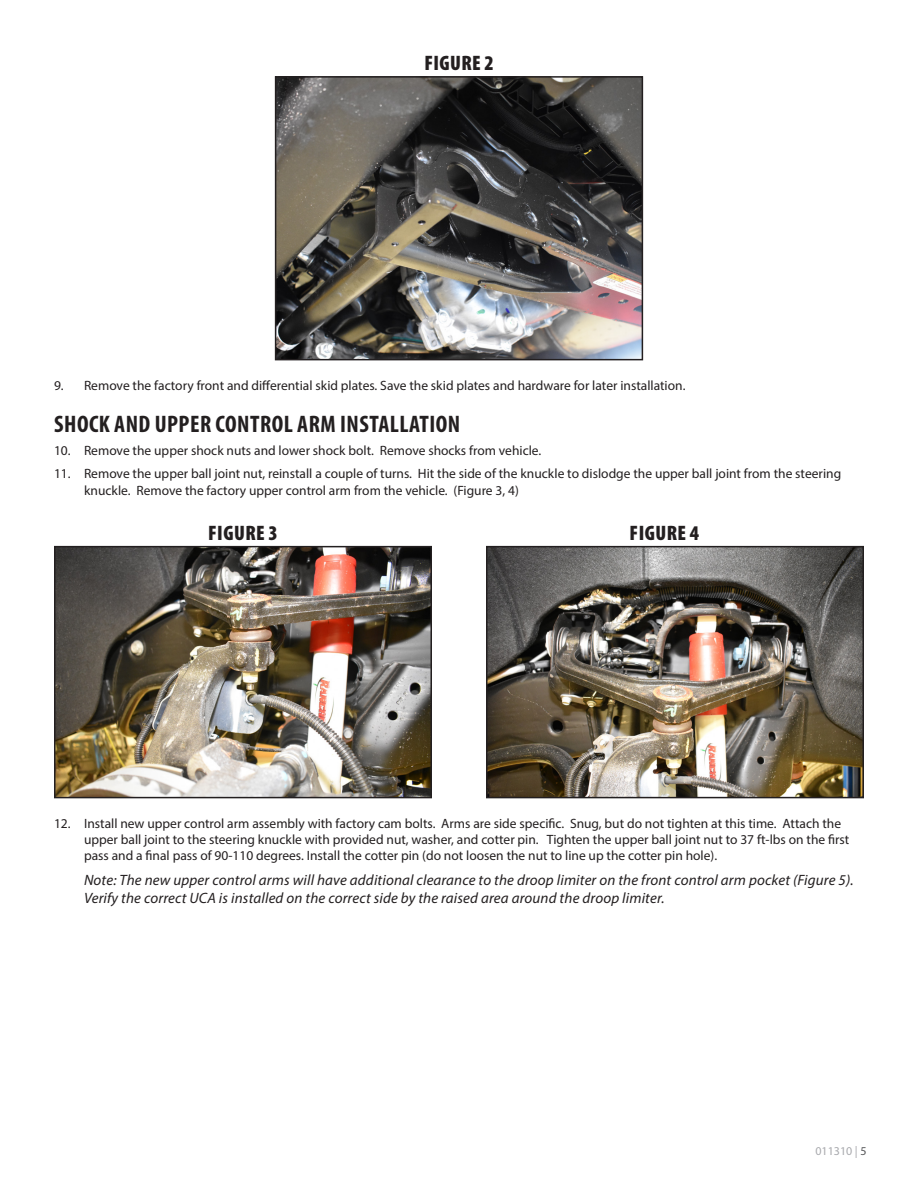
<style>
.page{position:relative;width:918px;height:1188px;background:#fff}
.page>*{position:absolute;margin:0;border:0;box-sizing:border-box;transform-origin:0 0}
.Headline{font:700 condensed 24px "Myriad Pro";letter-spacing:.02em;color:#231f20}
.Photo-Caption{font:900 condensed 21px "Myriad Pro";letter-spacing:.02em;color:#231f20}
.Special__-_Note{font:italic 15px/18px "Myriad Pro";letter-spacing:.01em;color:#231f20}
.t1{font:13.5px/16.2px "Myriad Pro";color:#231f20}
.t2{font:12px "Myriad Pro";color:#a8a9ad}
.s1{color:#57585a}
</style>
<div class="page">
<img style="left:278px;top:79px;width:362px;height:278px">
<div style="left:275px;top:76px;width:368px;height:284px;border:2px solid #231f20"></div>
<img style="left:57px;top:549px;width:372px;height:246px">
<div style="left:54px;top:546px;width:378px;height:252px;border:2px solid #231f20"></div>
<img style="left:489px;top:549px;width:372px;height:246px">
<div style="left:486px;top:546px;width:378px;height:252px;border:2px solid #231f20"></div>
<p class="Photo-Caption" style="left:424px;top:51px;width:71px">FIGURE 2</p>
<p class="t1" style="left:54px;top:377px;width:633px">9. Remove the factory front and differential skid plates. Save the skid plates and hardware for later installation.</p>
<p class="Headline" style="left:54px;top:409px;width:408px">SHOCK AND UPPER CONTROL ARM INSTALLATION</p>
<p class="t1" style="left:54px;top:443px;width:489px">10. Remove the upper shock nuts and lower shock bolt. Remove shocks from vehicle.</p>
<p class="t1" style="left:84px;top:465px;width:759px;text-indent:-30px">11. Remove the upper ball joint nut, reinstall a couple of turns. Hit the side of the knuckle to dislodge the upper ball joint from the steering knuckle. Remove the factory upper control arm from the vehicle. (Figure 3, 4)</p>
<p class="Photo-Caption" style="left:208px;top:521px;width:71px">FIGURE 3</p>
<p class="Photo-Caption" style="left:630px;top:521px;width:71px">FIGURE 4</p>
<p class="t1" style="left:84px;top:815px;width:767px;text-indent:-30px">12. Install new upper control arm assembly with factory cam bolts. Arms are side specific. Snug, but do not tighten at this time. Attach the upper ball joint to the steering knuckle with provided nut, washer, and cotter pin. Tighten the upper ball joint nut to 37 ft-lbs on the first pass and a final pass of 90-110 degrees. Install the cotter pin (do not loosen the nut to line up the cotter pin hole).</p>
<p class="Special__-_Note" style="left:84px;top:871px;width:771px">Note: The new upper control arms will have additional clearance to the droop limiter on the front control arm pocket (Figure 5).<br>Verify the correct UCA is installed on the correct side by the raised area around the droop limiter.</p>
<p class="t2" style="left:815px;top:1143px;width:53px">011310 | <span class="s1">5</span></p>
</div>
